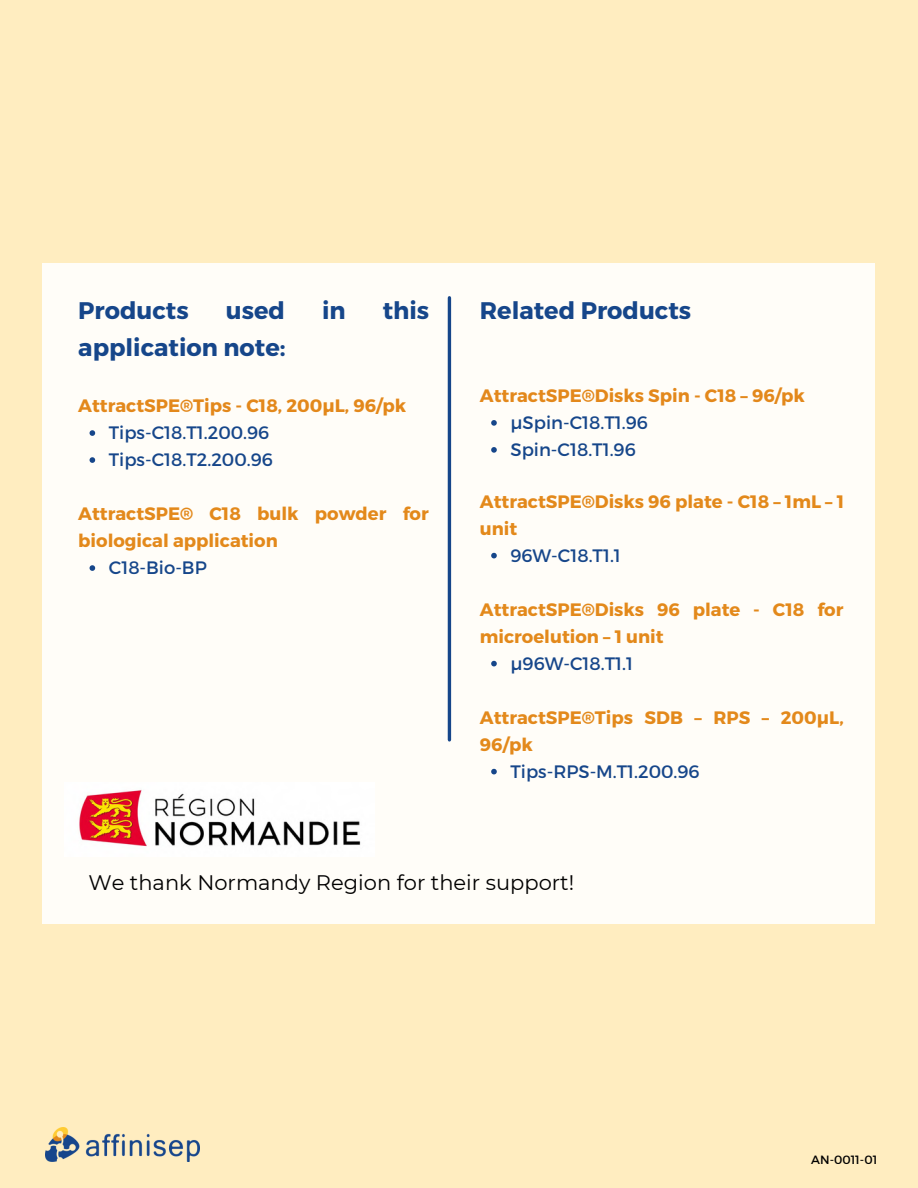
<style>
.page{position:relative;width:918px;height:1188px;background:#ffedc0}
.page>*{position:absolute;margin:0;border:0;box-sizing:border-box;transform-origin:0 0}
.t1{font:700 24px "Montserrat";color:#16468a}
.t2{font:21px "Montserrat";color:#000}
.t3{font:700 18px/27px "Montserrat";color:#e3891b}
.t4{font:18px "Montserrat";color:#16468a}
.t5{font:700 18px "Montserrat";color:#e3881b}
.t6{font:12px "Montserrat";color:#000}
</style>
<div class="page">
<img style="left:45px;top:1127px;width:154px;height:34px">
<div style="left:43px;top:264px;width:832px;height:660px;background:#fffdf8"></div>
<svg style="left:491px;top:420px;width:6px;height:6px"></svg>
<svg style="left:491px;top:447px;width:6px;height:6px"></svg>
<svg style="left:491px;top:553px;width:6px;height:5px"></svg>
<svg style="left:491px;top:661px;width:6px;height:5px"></svg>
<svg style="left:491px;top:769px;width:6px;height:5px"></svg>
<svg style="left:90px;top:430px;width:5px;height:6px"></svg>
<svg style="left:90px;top:457px;width:5px;height:6px"></svg>
<svg style="left:90px;top:565px;width:5px;height:6px"></svg>
<hr style="left:448px;top:298px;width:3px;height:442px;background:#16468a">
<img style="left:79px;top:790px;width:282px;height:57px">
<p class="t1" style="left:78px;top:295px;width:112px">Products</p>
<p class="t1" style="left:226px;top:295px;width:61px">used</p>
<p class="t1" style="left:322px;top:295px;width:25px">in</p>
<p class="t1" style="left:383px;top:295px;width:48px">this</p>
<p class="t1" style="left:78px;top:332px;width:209px">application note:</p>
<p class="t5" style="left:78px;top:394px;width:329px">AttractSPE®Tips - C18, 200µL, 96/pk</p>
<p class="t4" style="left:109px;top:421px;width:162px">Tips-C18.T1.200.96</p>
<p class="t4" style="left:109px;top:448px;width:166px">Tips-C18.T2.200.96</p>
<p class="t3" style="left:78px;top:499px;width:352px">AttractSPE® C18 bulk powder for biological application</p>
<p class="t4" style="left:109px;top:556px;width:99px">C18-Bio-BP</p>
<p class="t1" style="left:480px;top:295px;width:213px">Related Products</p>
<p class="t5" style="left:480px;top:384px;width:326px">AttractSPE®Disks Spin - C18 – 96/pk</p>
<p class="t4" style="left:511px;top:411px;width:139px">µSpin-C18.T1.96</p>
<p class="t4" style="left:511px;top:438px;width:127px">Spin-C18.T1.96</p>
<p class="t3" style="left:480px;top:487px;width:366px">AttractSPE®Disks 96 plate - C18 – 1mL – 1 unit</p>
<p class="t4" style="left:511px;top:544px;width:112px">96W-C18.T1.1</p>
<p class="t3" style="left:480px;top:595px;width:365px">AttractSPE®Disks 96 plate - C18 for microelution – 1 unit</p>
<p class="t4" style="left:511px;top:652px;width:124px">µ96W-C18.T1.1</p>
<p class="t3" style="left:480px;top:703px;width:365px">AttractSPE®Tips SDB – RPS – 200µL,<br>96/pk</p>
<p class="t4" style="left:511px;top:760px;width:191px">Tips-RPS-M.T1.200.96</p>
<p class="t2" style="left:88px;top:869px;width:487px">We thank Normandy Region for their support!</p>
<p class="t6" style="left:811px;top:1152px;width:68px">AN-0011-01</p>
</div>
